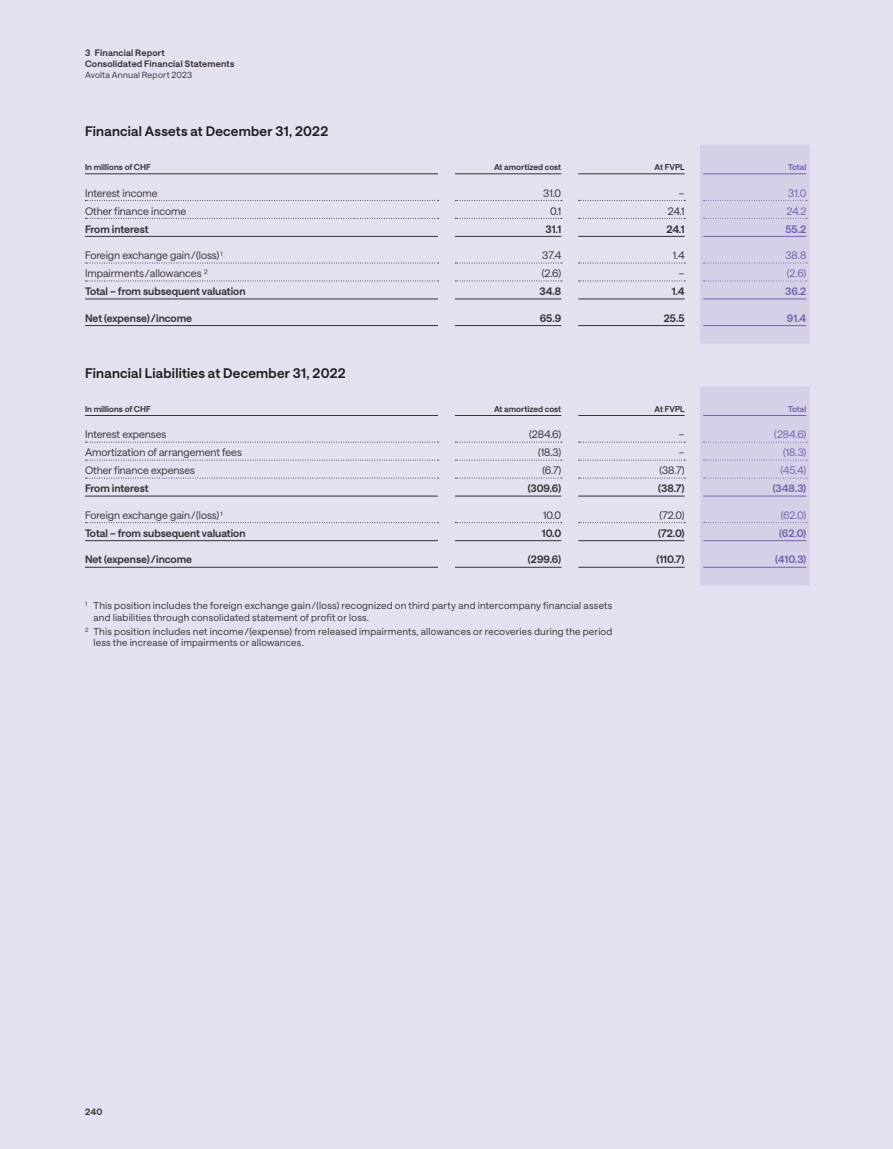
<style>
.page{position:relative;width:893px;height:1149px;background:#fff}
.page>*{position:absolute;margin:0;border:0;box-sizing:border-box;transform-origin:0 0}
.t1{font:600 13.5px "Saans";letter-spacing:.015em;color:#231f20}
.t2{font:10.5px "Saans";color:#373033}
.t3{font:600 10.5px "Saans";color:#373033}
.t4{font:10.5px "Saans";color:#7662ab}
.t5{font:600 10.5px "Saans";color:#7662ab}
.t6{font:9.75px/11.2px "Saans";letter-spacing:.02em;color:#373033}
.t7{font:600 9px/11.2px "Saans";letter-spacing:.025em;color:#373033}
.t8{font:8.7px "Saans";letter-spacing:.025em;color:#373033}
.t9{font:600 8.25px "Saans";letter-spacing:.005em;color:#373033}
.t10{font:600 8.25px "Saans";letter-spacing:-.005em;color:#7662ab}
</style>
<div class="page">
<div style="left:0;top:0;width:893px;height:1148px;background:#e3e0ef"></div>
<hr style="left:85px;top:173px;width:353px;height:1px;background:#373033">
<hr style="left:455px;top:173px;width:106px;height:1px;background:#373033">
<hr style="left:578px;top:173px;width:107px;height:1px;background:#373033">
<hr style="left:85px;top:236px;width:353px;height:1px;background:#373033">
<hr style="left:455px;top:236px;width:106px;height:1px;background:#373033">
<hr style="left:578px;top:236px;width:107px;height:1px;background:#373033">
<hr style="left:85px;top:298px;width:353px;height:1px;background:#373033">
<hr style="left:455px;top:298px;width:106px;height:1px;background:#373033">
<hr style="left:578px;top:298px;width:107px;height:1px;background:#373033">
<hr style="left:85px;top:325px;width:353px;height:1px;background:#373033">
<hr style="left:455px;top:325px;width:106px;height:1px;background:#373033">
<hr style="left:578px;top:325px;width:107px;height:1px;background:#373033">
<svg style="left:85px;top:200px;width:354px;height:1px"></svg>
<svg style="left:455px;top:200px;width:107px;height:1px"></svg>
<svg style="left:579px;top:200px;width:106px;height:1px"></svg>
<svg style="left:85px;top:218px;width:354px;height:1px"></svg>
<svg style="left:455px;top:218px;width:107px;height:1px"></svg>
<svg style="left:579px;top:218px;width:106px;height:1px"></svg>
<svg style="left:85px;top:262px;width:354px;height:1px"></svg>
<svg style="left:455px;top:262px;width:107px;height:1px"></svg>
<svg style="left:579px;top:262px;width:106px;height:1px"></svg>
<svg style="left:85px;top:280px;width:354px;height:1px"></svg>
<svg style="left:455px;top:280px;width:107px;height:1px"></svg>
<svg style="left:579px;top:280px;width:106px;height:1px"></svg>
<div style="left:700px;top:145px;width:109px;height:198px;background:#d5d0e7"></div>
<hr style="left:85px;top:415px;width:353px;height:1px;background:#373033">
<hr style="left:455px;top:415px;width:106px;height:1px;background:#373033">
<hr style="left:578px;top:415px;width:107px;height:1px;background:#373033">
<hr style="left:85px;top:495px;width:353px;height:1px;background:#373033">
<hr style="left:455px;top:495px;width:106px;height:1px;background:#373033">
<hr style="left:578px;top:495px;width:107px;height:1px;background:#373033">
<hr style="left:85px;top:540px;width:353px;height:1px;background:#373033">
<hr style="left:455px;top:540px;width:106px;height:1px;background:#373033">
<hr style="left:578px;top:540px;width:107px;height:1px;background:#373033">
<hr style="left:85px;top:567px;width:353px;height:1px;background:#373033">
<hr style="left:455px;top:567px;width:106px;height:1px;background:#373033">
<hr style="left:578px;top:567px;width:107px;height:1px;background:#373033">
<svg style="left:85px;top:441px;width:354px;height:1px"></svg>
<svg style="left:455px;top:441px;width:107px;height:1px"></svg>
<svg style="left:579px;top:441px;width:106px;height:1px"></svg>
<svg style="left:85px;top:459px;width:354px;height:1px"></svg>
<svg style="left:455px;top:459px;width:107px;height:1px"></svg>
<svg style="left:579px;top:459px;width:106px;height:1px"></svg>
<svg style="left:85px;top:477px;width:354px;height:1px"></svg>
<svg style="left:455px;top:477px;width:107px;height:1px"></svg>
<svg style="left:579px;top:477px;width:106px;height:1px"></svg>
<svg style="left:85px;top:522px;width:354px;height:1px"></svg>
<svg style="left:455px;top:522px;width:107px;height:1px"></svg>
<svg style="left:579px;top:522px;width:106px;height:1px"></svg>
<div style="left:700px;top:386px;width:109px;height:199px;background:#d5d0e7"></div>
<p class="t7" style="left:85px;top:46px;width:151px">3 Financial Report<br>Consolidated Financial Statements</p>
<p class="t8" style="left:85px;top:69px;width:109px">Avolta Annual Report 2023</p>
<h1 class="t1" style="left:85px;top:121px;width:245px">Financial Assets at December 31, 2022</h1>
<p class="t9" style="left:85px;top:161px;width:67px">In millions of CHF</p>
<p class="t9" style="left:494px;top:161px;width:69px">At amortized cost</p>
<p class="t9" style="left:655px;top:161px;width:32px">At FVPL</p>
<p class="t10" style="left:788px;top:161px;width:20px">Total</p>
<p class="t2" style="left:85px;top:185px;width:74px">Interest income</p>
<p class="t2" style="left:543px;top:185px;width:20px">31.0</p>
<p class="t2" style="left:679px;top:185px;width:7px">–</p>
<p class="t4" style="left:788px;top:185px;width:20px">31.0</p>
<p class="t2" style="left:85px;top:203px;width:103px">Other finance income</p>
<p class="t2" style="left:550px;top:203px;width:13px">0.1</p>
<p class="t2" style="left:668px;top:203px;width:18px">24.1</p>
<p class="t4" style="left:786px;top:203px;width:21px">24.2</p>
<p class="t3" style="left:85px;top:221px;width:65px">From interest</p>
<p class="t3" style="left:545px;top:221px;width:17px">31.1</p>
<p class="t3" style="left:666px;top:221px;width:20px">24.1</p>
<p class="t5" style="left:785px;top:221px;width:22px">55.2</p>
<p class="t2" style="left:85px;top:248px;width:139px">Foreign exchange gain/(loss) <sup>1</sup></p>
<p class="t2" style="left:542px;top:248px;width:20px">37.4</p>
<p class="t2" style="left:673px;top:248px;width:13px">1.4</p>
<p class="t4" style="left:785px;top:248px;width:22px">38.8</p>
<p class="t2" style="left:85px;top:266px;width:124px">Impairments/allowances <sup>2</sup></p>
<p class="t2" style="left:542px;top:266px;width:21px">(2.6)</p>
<p class="t2" style="left:679px;top:266px;width:7px">–</p>
<p class="t4" style="left:787px;top:266px;width:21px">(2.6)</p>
<p class="t3" style="left:85px;top:283px;width:162px">Total – from subsequent valuation</p>
<p class="t3" style="left:540px;top:283px;width:23px">34.8</p>
<p class="t3" style="left:672px;top:283px;width:14px">1.4</p>
<p class="t5" style="left:785px;top:283px;width:23px">36.2</p>
<p class="t3" style="left:85px;top:310px;width:109px">Net (expense)/income</p>
<p class="t3" style="left:540px;top:310px;width:23px">65.9</p>
<p class="t3" style="left:664px;top:310px;width:22px">25.5</p>
<p class="t5" style="left:787px;top:310px;width:21px">91.4</p>
<h1 class="t1" style="left:85px;top:363px;width:262px">Financial Liabilities at December 31, 2022</h1>
<p class="t9" style="left:85px;top:402px;width:67px">In millions of CHF</p>
<p class="t9" style="left:494px;top:402px;width:69px">At amortized cost</p>
<p class="t9" style="left:655px;top:402px;width:32px">At FVPL</p>
<p class="t10" style="left:788px;top:402px;width:20px">Total</p>
<p class="t2" style="left:85px;top:427px;width:83px">Interest expenses</p>
<p class="t2" style="left:529px;top:427px;width:34px">(284.6)</p>
<p class="t2" style="left:679px;top:427px;width:7px">–</p>
<p class="t4" style="left:774px;top:427px;width:34px">(284.6)</p>
<p class="t2" style="left:85px;top:445px;width:158px">Amortization of arrangement fees</p>
<p class="t2" style="left:538px;top:445px;width:25px">(18.3)</p>
<p class="t2" style="left:679px;top:445px;width:7px">–</p>
<p class="t4" style="left:783px;top:445px;width:25px">(18.3)</p>
<p class="t2" style="left:85px;top:463px;width:112px">Other finance expenses</p>
<p class="t2" style="left:542px;top:463px;width:20px">(6.7)</p>
<p class="t2" style="left:660px;top:463px;width:27px">(38.7)</p>
<p class="t4" style="left:780px;top:463px;width:27px">(45.4)</p>
<p class="t3" style="left:85px;top:480px;width:65px">From interest</p>
<p class="t3" style="left:528px;top:480px;width:35px">(309.6)</p>
<p class="t3" style="left:658px;top:480px;width:28px">(38.7)</p>
<p class="t5" style="left:773px;top:480px;width:35px">(348.3)</p>
<p class="t2" style="left:85px;top:507px;width:139px">Foreign exchange gain/(loss) <sup>1</sup></p>
<p class="t2" style="left:543px;top:507px;width:20px">10.0</p>
<p class="t2" style="left:660px;top:507px;width:27px">(72.0)</p>
<p class="t4" style="left:781px;top:507px;width:27px">(62.0)</p>
<p class="t3" style="left:85px;top:525px;width:162px">Total – from subsequent valuation</p>
<p class="t3" style="left:542px;top:525px;width:21px">10.0</p>
<p class="t3" style="left:658px;top:525px;width:28px">(72.0)</p>
<p class="t5" style="left:779px;top:525px;width:29px">(62.0)</p>
<p class="t3" style="left:85px;top:552px;width:109px">Net (expense)/income</p>
<p class="t3" style="left:528px;top:552px;width:35px">(299.6)</p>
<p class="t3" style="left:656px;top:552px;width:30px">(110.7)</p>
<p class="t5" style="left:775px;top:552px;width:33px">(410.3)</p>
<p class="t6" style="left:94px;top:599px;width:520px;text-indent:-9px"><sup>1</sup> This position includes the foreign exchange gain/(loss) recognized on third party and intercompany financial assets and liabilities through consolidated statement of profit or loss.</p>
<p class="t6" style="left:94px;top:625px;width:520px;text-indent:-9px"><sup>2</sup> This position includes net income/(expense) from released impairments, allowances or recoveries during the period less the increase of impairments or allowances.</p>
<p class="t7" style="left:85px;top:1105px;width:19px">240</p>
</div>
